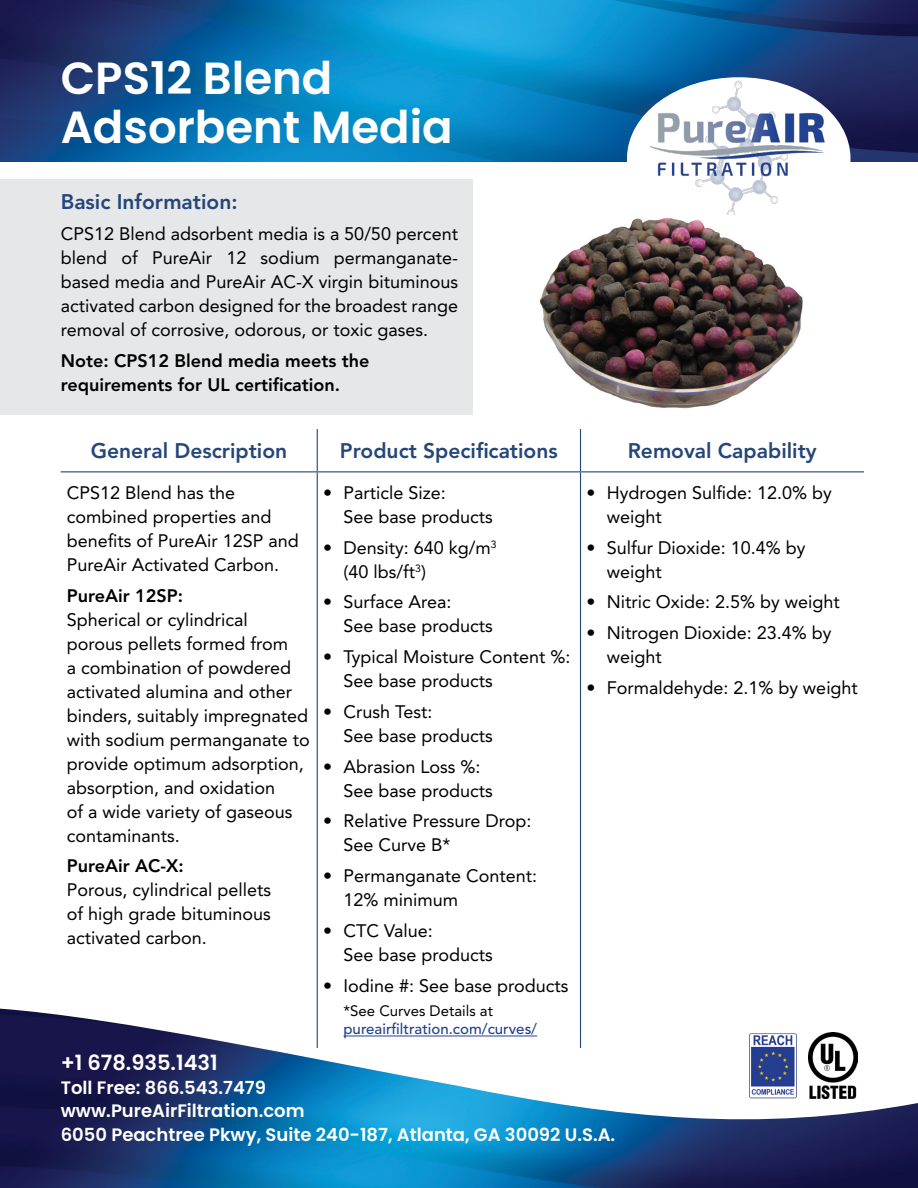
<style>
.page{position:relative;width:918px;height:1188px;background:#fff}
.page>*{position:absolute;margin:0;border:0;box-sizing:border-box;transform-origin:0 0}
.t1{font:600 45px/48px "Poppins";color:#fff}
.t2{font:800 21px "Avenir LT Std";color:#244679}
.t3{font:600 21px "Poppins";color:#fff}
.t4{font:18px/24px "Avenir LT Std";color:#000}
.t5{font:600 18px/23.7px "Poppins";color:#fff}
.t6{font:800 18px/24px "Avenir LT Std";color:#000}
.t7{font:500 15px "Avenir LT Std";color:#224290}
.t8{font:15px "Avenir LT Std";color:#000}
</style>
<div class="page">
<img style="left:0;top:1009px;width:918px;height:179px">
<img style="left:0;top:0;width:918px;height:162px">
<div style="left:627px;top:77px;width:224px;height:163px;background:#fff;border-radius:50%"></div>
<img style="left:651px;top:79px;width:176px;height:136px">
<div style="left:0;top:179px;width:472px;height:235px;background:#e6e7e8"></div>
<hr style="left:317px;top:429px;width:1px;height:42px;background:#244679">
<hr style="left:580px;top:429px;width:1px;height:42px;background:#244679">
<hr style="left:61px;top:471px;width:256px;height:1px;background:#244679">
<hr style="left:317px;top:471px;width:263px;height:1px;background:#244679">
<hr style="left:317px;top:472px;width:1px;height:576px;background:#244679">
<hr style="left:580px;top:471px;width:284px;height:1px;background:#244679">
<hr style="left:580px;top:472px;width:1px;height:576px;background:#244679">
<hr style="left:344px;top:1036px;width:193px;height:1px;background:#224290">
<img style="left:749px;top:1033px;width:48px;height:65px">
<img style="left:539px;top:218px;width:264px;height:191px">
<img style="left:808px;top:1033px;width:49px;height:65px">
<h1 class="t1" style="left:61px;top:55px;width:394px">CPS12 Blend<br>Adsorbent Media</h1>
<p class="t2" style="left:61px;top:190px;width:178px">Basic Information:</p>
<p class="t4" style="left:61px;top:222px;width:399px;text-align:justify">CPS12 Blend adsorbent media is a 50/50 percent blend of PureAir 12 sodium permanganate&shy;based media and PureAir AC-X virgin bituminous activated carbon designed for the broadest range removal of corrosive, odorous, or toxic gases.</p>
<p class="t6" style="left:61px;top:349px;width:310px">Note: CPS12 Blend media meets the requirements for UL certification.</p>
<p class="t2" style="left:91px;top:439px;width:198px">General Description</p>
<p class="t2" style="left:340px;top:439px;width:219px">Product Specifications</p>
<p class="t2" style="left:628px;top:439px;width:191px">Removal Capability</p>
<p class="t4" style="left:67px;top:481px;width:234px">CPS12 Blend has the combined properties and benefits of PureAir 12SP and<br>PureAir Activated Carbon.</p>
<p class="t6" style="left:67px;top:584px;width:118px">PureAir 12SP:</p>
<p class="t4" style="left:67px;top:608px;width:245px">Spherical or cylindrical<br>porous pellets formed from<br>a combination of powdered activated alumina and other binders, suitably impregnated with sodium permanganate to provide optimum adsorption, absorption, and oxidation<br>of a wide variety of gaseous contaminants.</p>
<p class="t6" style="left:67px;top:854px;width:118px">PureAir AC-X:</p>
<p class="t4" style="left:67px;top:878px;width:206px;text-align:justify">Porous, cylindrical pellets of high grade bituminous activated carbon.</p>
<p class="t4" style="left:607px;top:481px;width:227px;text-indent:-20px">• Hydrogen Sulfide: 12.0% by weight</p>
<p class="t4" style="left:607px;top:536px;width:200px;text-indent:-20px">• Sulfur Dioxide: 10.4% by weight</p>
<p class="t4" style="left:586px;top:590px;width:255px">• Nitric Oxide: 2.5% by weight</p>
<p class="t4" style="left:607px;top:621px;width:226px;text-indent:-20px">• Nitrogen Dioxide: 23.4% by weight</p>
<p class="t4" style="left:586px;top:676px;width:273px">• Formaldehyde: 2.1% by weight</p>
<p class="t4" style="left:344px;top:481px;width:151px;text-indent:-20px">• Particle Size:<br>See base products</p>
<p class="t4" style="left:344px;top:536px;width:155px;text-indent:-20px">• Density: 640 kg/m<sup>3 </sup>(40 lbs/ft<sup>3</sup>)</p>
<p class="t4" style="left:344px;top:590px;width:151px;text-indent:-20px">• Surface Area:<br>See base products</p>
<p class="t4" style="left:344px;top:645px;width:229px;text-indent:-20px">• Typical Moisture Content %:<br>See base products</p>
<p class="t4" style="left:344px;top:700px;width:151px;text-indent:-20px">• Crush Test:<br>See base products</p>
<p class="t4" style="left:344px;top:755px;width:151px;text-indent:-20px">• Abrasion Loss %:<br>See base products</p>
<p class="t4" style="left:344px;top:809px;width:190px;text-indent:-20px">• Relative Pressure Drop:<br>See Curve B*</p>
<p class="t4" style="left:344px;top:864px;width:195px;text-indent:-20px">• Permanganate Content:<br>12% minimum</p>
<p class="t4" style="left:344px;top:919px;width:151px;text-indent:-20px">• CTC Value:<br>See base products</p>
<p class="t4" style="left:323px;top:974px;width:247px">• Iodine #: See base products</p>
<p class="t8" style="left:344px;top:1003px;width:151px">*See Curves Details at</p>
<p class="t7" style="left:344px;top:1021px;width:195px">pureairfiltration.com/curves/</p>
<p class="t3" style="left:61px;top:1050px;width:159px">+1 678.935.1431</p>
<p class="t5" style="left:61px;top:1076px;width:556px">Toll Free: 866.543.7479<br>www.PureAirFiltration.com<br>6050 Peachtree Pkwy, Suite 240-187, Atlanta, GA 30092 U.S.A.</p>
</div>
